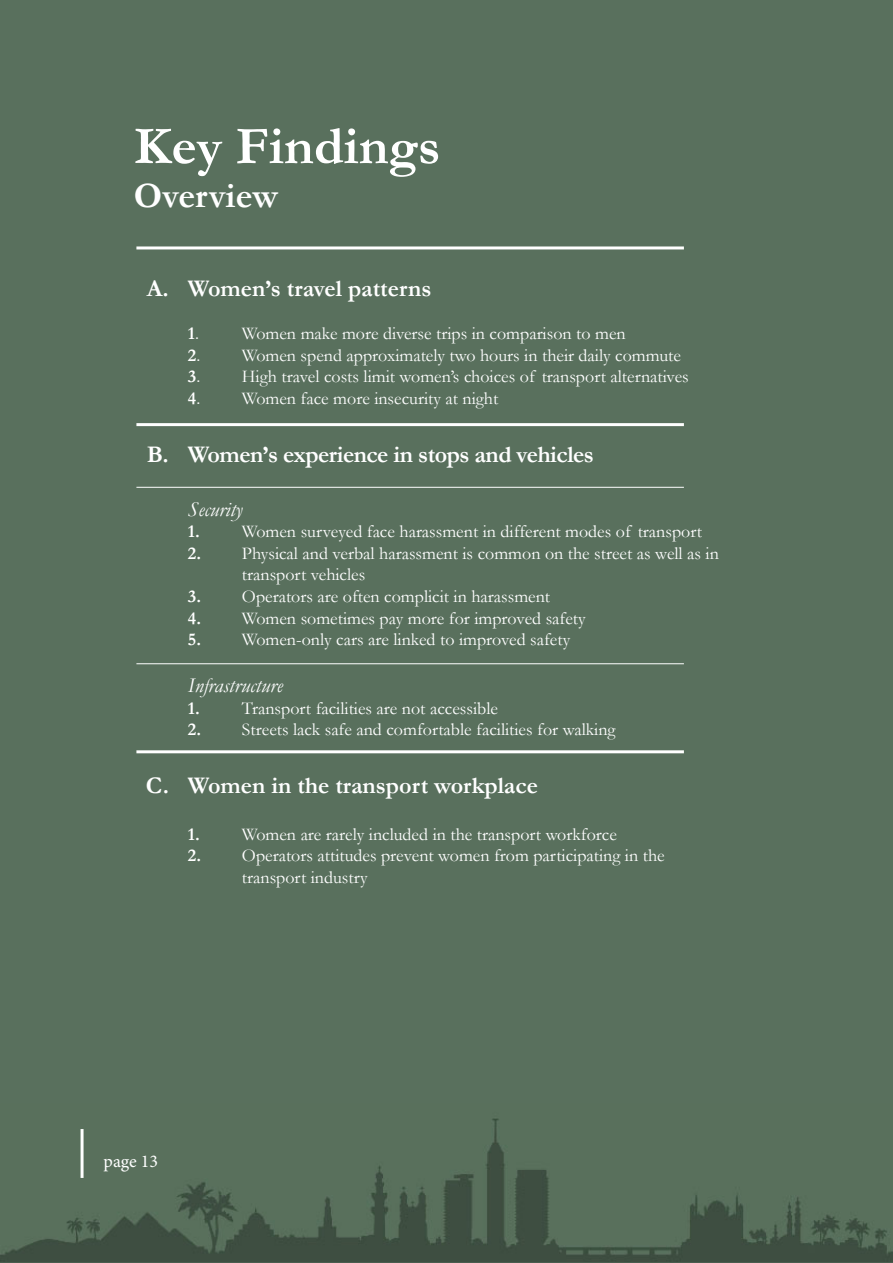
<style>
.page{position:relative;width:893px;height:1263px;background:#59705d}
.page>*{position:absolute;margin:0;border:0;box-sizing:border-box;transform-origin:0 0}
.t1{font:700 54px "Garamond";color:#fff}
.t2{font:700 36px "Garamond";color:#fff}
.t3{font:700 24px "Garamond";color:#fff}
.t4{font:700 24px "Garamond";letter-spacing:-.02em;color:#fff}
.t5{font:italic 21px "Garamond";color:#fff}
.t6{font:18px "Garamond";color:#fff}
.t7{font:18px "Minion Pro";color:#fff}
.s1{font-weight:700}
</style>
<div class="page">
<img style="left:0;top:1118px;width:893px;height:145px">
<hr style="left:81px;top:1129px;width:3px;height:49px;background:#fff">
<hr style="left:136px;top:663px;width:548px;height:1px;background:#fff">
<hr style="left:136px;top:750px;width:548px;height:3px;background:#fff">
<hr style="left:136px;top:487px;width:548px;height:1px;background:#fff">
<hr style="left:136px;top:423px;width:548px;height:3px;background:#fff">
<hr style="left:136px;top:246px;width:548px;height:3px;background:#fff">
<p class="t1" style="left:134px;top:110px;width:308px">Key Findings</p>
<p class="t2" style="left:134px;top:171px;width:146px">Overview</p>
<p class="t3" style="left:147px;top:272px;width:286px">A. Women’s travel patterns</p>
<p class="t6" style="left:188px;top:321px;width:439px"><span class="s1">1</span>. Women make more diverse trips in comparison to men</p>
<p class="t6" style="left:188px;top:343px;width:495px"><span class="s1">2</span>. Women spend approximately two hours in their daily commute</p>
<p class="t6" style="left:188px;top:365px;width:502px"><span class="s1">3</span>. High travel costs limit women’s choices of transport alternatives</p>
<p class="t6" style="left:188px;top:386px;width:312px"><span class="s1">4</span>. Women face more insecurity at night</p>
<p class="t4" style="left:147px;top:438px;width:449px">B. Women’s experience in stops and vehicles</p>
<p class="t5" style="left:188px;top:495px;width:56px">Security</p>
<p class="t6" style="left:188px;top:519px;width:515px"><span class="s1">1.</span> Women surveyed face harassment in different modes of transport</p>
<p class="t6" style="left:188px;top:541px;width:532px"><span class="s1">2.</span> Physical and verbal harassment is common on the street as well as in</p>
<p class="t6" style="left:242px;top:563px;width:125px">transport vehicles</p>
<p class="t6" style="left:188px;top:584px;width:364px"><span class="s1">3.</span> Operators are often complicit in harassment</p>
<p class="t6" style="left:188px;top:606px;width:399px"><span class="s1">4.</span> Women sometimes pay more for improved safety</p>
<p class="t6" style="left:188px;top:627px;width:384px"><span class="s1">5.</span> Women-only cars are linked to improved safety</p>
<p class="t5" style="left:188px;top:671px;width:97px">Infrastructure</p>
<p class="t6" style="left:188px;top:696px;width:311px"><span class="s1">1.</span> Transport facilities are not accessible</p>
<p class="t6" style="left:188px;top:717px;width:429px"><span class="s1">2.</span> Streets lack safe and comfortable facilities for walking</p>
<p class="t3" style="left:146px;top:769px;width:393px">C. Women in the transport workplace</p>
<p class="t6" style="left:188px;top:822px;width:430px"><span class="s1">1.</span> Women are rarely included in the transport workforce</p>
<p class="t6" style="left:188px;top:843px;width:478px"><span class="s1">2.</span> Operators attitudes prevent women from participating in the</p>
<p class="t6" style="left:242px;top:865px;width:127px">transport industry</p>
<p class="t7" style="left:104px;top:1149px;width:56px">page 13</p>
</div>
